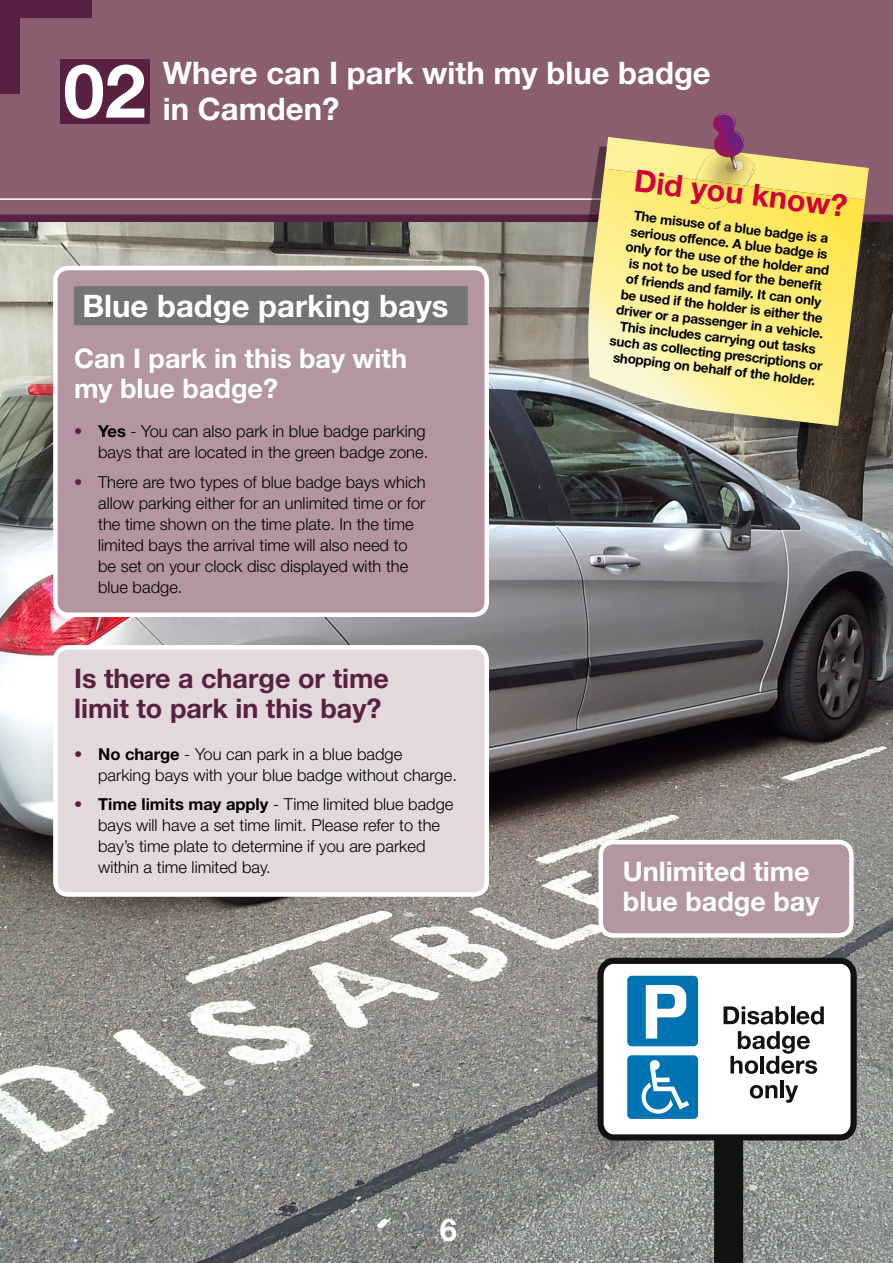
<style>
.page{position:relative;width:893px;height:1263px;background:#fff}
.page>*{position:absolute;margin:0;border:0;box-sizing:border-box;transform-origin:0 0}
.t1{font:700 74.25px "Helvetica Neue";color:#fff}
.t2{font:700 31.05px "Helvetica Neue";color:#fff}
.t3{font:700 30.45px "Helvetica Neue";color:#cf003d}
.t4{font:700 27px/30px "Helvetica Neue";color:#fff}
.t5{font:700 27px/30px "Helvetica Neue";color:#582041}
.t6{font:300 16.5px/21px "Helvetica Neue";color:#000}
.t7{font:700 13.35px/15.9px "Helvetica Neue";color:#000;text-align:center}
.s1{font-weight:700;color:#582041}
.s2{font-weight:700}
.s3{color:#582041}
</style>
<div class="page">
<img style="left:0;top:222px;width:893px;height:1041px">
<div style="left:55px;top:268px;width:432px;height:347px;background:#b396a1;border-radius:13px"></div>
<div style="left:53px;top:266px;width:436px;height:351px;border:4px solid #fff;border-radius:13px"></div>
<div style="left:55px;top:647px;width:432px;height:247px;background:#e3d9dc;border-radius:13px"></div>
<div style="left:53px;top:645px;width:436px;height:252px;border:4px solid #fff;border-radius:13px"></div>
<div style="left:74px;top:286px;width:394px;height:39px;background:#747476"></div>
<div style="left:0;top:0;width:893px;height:218px;background:#8a5d6f"></div>
<div style="left:0;top:0;width:92px;height:17px;background:#582041"></div>
<div style="left:0;top:10px;width:19px;height:83px;background:#582041"></div>
<hr style="left:0;top:198px;width:622px;height:2px;background:#fff">
<div style="left:0;top:214px;width:893px;height:8px;background:#582041"></div>
<div style="left:60px;top:60px;width:89px;height:64px;background:#582041"></div>
<svg style="left:568px;top:147px;width:280px;height:282px"></svg>
<svg style="left:588px;top:168px;width:281px;height:258px;background:#e4d77f"></svg>
<img style="left:695px;top:200px;width:50px;height:9px">
<svg style="left:604px;top:113px;width:265px;height:87px"></svg>
<div style="left:714px;top:1140px;width:29px;height:123px;background:#111211"></div>
<svg style="left:597px;top:958px;width:260px;height:182px"></svg>
<svg style="left:723px;top:1006px;width:65px;height:18px"></svg>
<hr style="left:791px;top:1006px;width:3px;height:18px;background:#111211">
<svg style="left:796px;top:1006px;width:28px;height:18px"></svg>
<svg style="left:730px;top:1031px;width:87px;height:43px"></svg>
<svg style="left:750px;top:1085px;width:27px;height:13px"></svg>
<hr style="left:780px;top:1080px;width:4px;height:18px;background:#111211">
<svg style="left:785px;top:1085px;width:13px;height:18px"></svg>
<div style="left:627px;top:976px;width:71px;height:70px;background:#0073b3;border-radius:4px"></div>
<svg style="left:646px;top:985px;width:40px;height:53px"></svg>
<div style="left:627px;top:1055px;width:71px;height:64px;background:#0073b3;border-radius:4px"></div>
<svg style="left:641px;top:1060px;width:48px;height:54px"></svg>
<div style="left:601px;top:842px;width:250px;height:93px;background:#b396a1;border-radius:13px"></div>
<div style="left:598px;top:840px;width:256px;height:98px;border:4px solid #fff;border-radius:13px"></div>
<h1 class="t1" style="left:63px;top:45px;width:84px">02</h1>
<h2 class="t2" style="left:163px;top:54px;width:549px">Where can I park with my blue badge</h2>
<h2 class="t2" style="left:163px;top:90px;width:178px">in Camden?</h2>
<h2 class="t2" style="left:82px;top:286px;width:368px">Blue badge parking bays</h2>
<h3 class="t4" style="left:74px;top:343px;width:334px">Can I park in this bay with my blue badge?</h3>
<p class="t6" style="left:74px;top:421px;width:356px;text-align:right"><span class="s1">•</span> <span class="s2">Yes</span> - You can also park in blue badge parking bays that are located in the green badge zone.</p>
<p class="t6" style="left:98px;top:471px;width:329px;text-indent:-24px"><span class="s3">•</span> There are two types of blue badge bays which allow parking either for an unlimited time or for the time shown on the time plate. In the time limited bays the arrival time will also need to be set on your clock disc displayed with the blue badge.</p>
<h3 class="t5" style="left:74px;top:662px;width:316px">Is there a charge or time limit to park in this bay?</h3>
<p class="t6" style="left:98px;top:743px;width:360px;text-indent:-24px"><span class="s3">•</span> <span class="s2">No charge</span> - You can park in a blue badge parking bays with your blue badge without charge.</p>
<p class="t6" style="left:98px;top:793px;width:357px;text-indent:-24px"><span class="s3">•</span> <span class="s2">Time limits may apply</span> - Time limited blue badge bays will have a set time limit. Please refer to the bay’s time plate to determine if you are parked within a time limited bay.</p>
<h2 class="t2" style="left:440px;top:1210px;width:19px">6</h2>
<h3 class="t3" style="left:637px;top:162px;width:216px;rotate:7deg">Did you know?</h3>
<p class="t7" style="left:626px;top:206px;width:216px;rotate:7deg">The misuse of a blue badge is a serious offence. A blue badge is only for the use of the holder and is not to be used for the benefi t<br>of friends and family. It can only be used if the holder is either the driver or a passenger in a vehicle.<br>This includes carrying out tasks such as collecting prescriptions or shopping on behalf of the holder.</p>
<h3 class="t4" style="left:623px;top:856px;width:198px">Unlimited time blue badge bay</h3>
</div>
